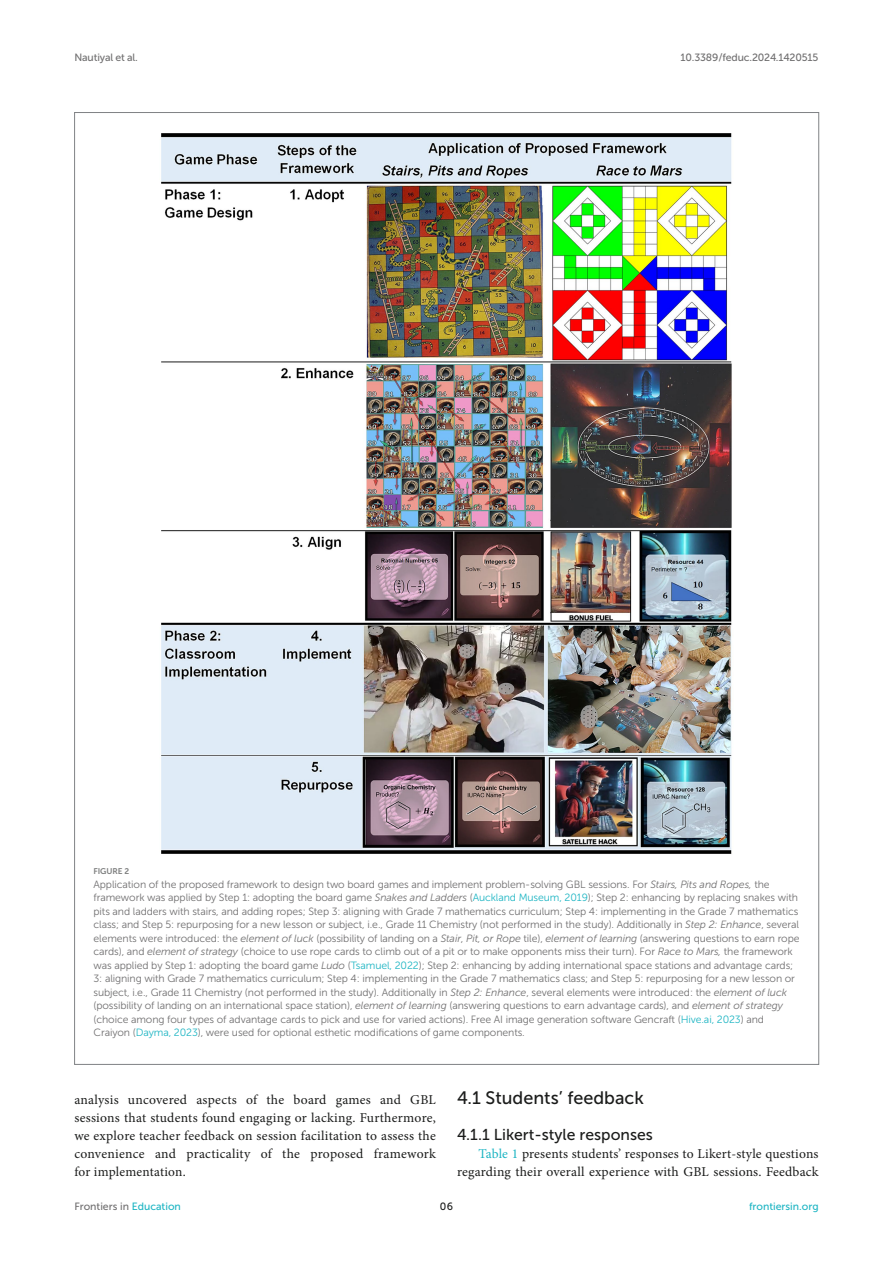
<style>
.page{position:relative;width:893px;height:1263px;background:#fff}
.page>*{position:absolute;margin:0;border:0;box-sizing:border-box;transform-origin:0 0}
.HEAD_2{font:18px "Museo Sans 500";color:#1b1c1b}
.HEAD_3_after_HEAD_2{font:15.75px "Museo Sans 500";color:#1b1c1b}
.TEXT_FLUSH{font:13.5px/18px "Minion Pro";letter-spacing:.015em;color:#1b1c1b;text-align:justify}
.FIG_LEG{font:10.5px/13.5px "Museo Sans 300";letter-spacing:-.01em;color:#706f70}
.t1{font:10.5px "Museo Sans 500";letter-spacing:-.015em;color:#706f70}
.t2{font:10.5px "Museo Sans 500";color:#1db5c3}
.t3{font:10.5px "Museo Sans 500";color:#1b1c1b}
.FIG_HD{font:8.25px "Museo Sans 700";letter-spacing:-.01em;color:#7e7f7f}
.s1{font-style:italic}
.s2{color:#1db5c3}
</style>
<div class="page">
<img style="left:161px;top:133px;width:571px;height:721px">
<p class="t1" style="left:74px;top:51px;width:65px">Nautiyal et al.</p>
<p class="t1" style="left:680px;top:51px;width:139px">10.3389/feduc.2024.1420515</p>
<p class="FIG_HD" style="left:94px;top:867px;width:37px">FIGURE 2</p>
<p class="FIG_LEG" style="left:94px;top:878px;width:708px">Application of the proposed framework to design two board games and implement problem-solving GBL sessions. For <span class="s1">Stairs, Pits and Ropes,</span> the framework was applied by Step 1: adopting the board game <span class="s1">Snakes and Ladders</span> (<span class="s2">Auckland Museum, 2019</span>); Step 2: enhancing by replacing snakes with pits and ladders with stairs, and adding ropes; Step 3: aligning with Grade 7 mathematics curriculum; Step 4: implementing in the Grade 7 mathematics class; and Step 5: repurposing for a new lesson or subject, i.e., Grade 11 Chemistry (not performed in the study). Additionally in <span class="s1">Step 2: Enhance</span>, several elements were introduced: the <span class="s1">element of luck</span> (possibility of landing on a <span class="s1">Stair</span>, <span class="s1">Pit, or Rope</span> tile), <span class="s1">element of learning</span> (answering questions to earn rope cards), and <span class="s1">element of strategy</span> (choice to use rope cards to climb out of a pit or to make opponents miss their turn). For <span class="s1">Race to Mars,</span> the framework was applied by Step 1: adopting the board game <span class="s1">Ludo</span> (<span class="s2">Tsamuel, 2022</span>); Step 2: enhancing by adding international space stations and advantage cards; 3: aligning with Grade 7 mathematics curriculum; Step 4: implementing in the Grade 7 mathematics class; and Step 5: repurposing for a new lesson or subject, i.e., Grade 11 Chemistry (not performed in the study). Additionally in <span class="s1">Step 2: Enhance</span>, several elements were introduced: the <span class="s1">element of luck </span>(possibility of landing on an international space station), <span class="s1">element of learning</span> (answering questions to earn advantage cards), and <span class="s1">element of strategy </span>(choice among four types of advantage cards to pick and use for varied actions). Free AI image generation software Gencraft (<span class="s2">Hive.ai, 2023</span>) and Craiyon (<span class="s2">Dayma, 2023</span>), were used for optional esthetic modifications of game components.</p>
<p class="TEXT_FLUSH" style="left:74px;top:1091px;width:363px">analysis uncovered aspects of the board games and GBL sessions that students found engaging or lacking. Furthermore, we explore teacher feedback on session facilitation to assess the convenience and practicality of the proposed framework for implementation.</p>
<p class="HEAD_2" style="left:457px;top:1088px;width:188px">4.1 Students’ feedback</p>
<p class="HEAD_3_after_HEAD_2" style="left:457px;top:1126px;width:197px">4.1.1 Likert-style responses</p>
<p class="TEXT_FLUSH" style="left:457px;top:1145px;width:363px;text-align:right"><span class="s2">Table 1</span> presents students’ responses to Likert-style questions regarding their overall experience with GBL sessions. Feedback</p>
<p class="t1" style="left:74px;top:1200px;width:108px">Frontiers in <span class="s2">Education</span></p>
<p class="t3" style="left:440px;top:1200px;width:15px">06</p>
<p class="t2" style="left:749px;top:1200px;width:71px">frontiersin.org</p>
</div>
